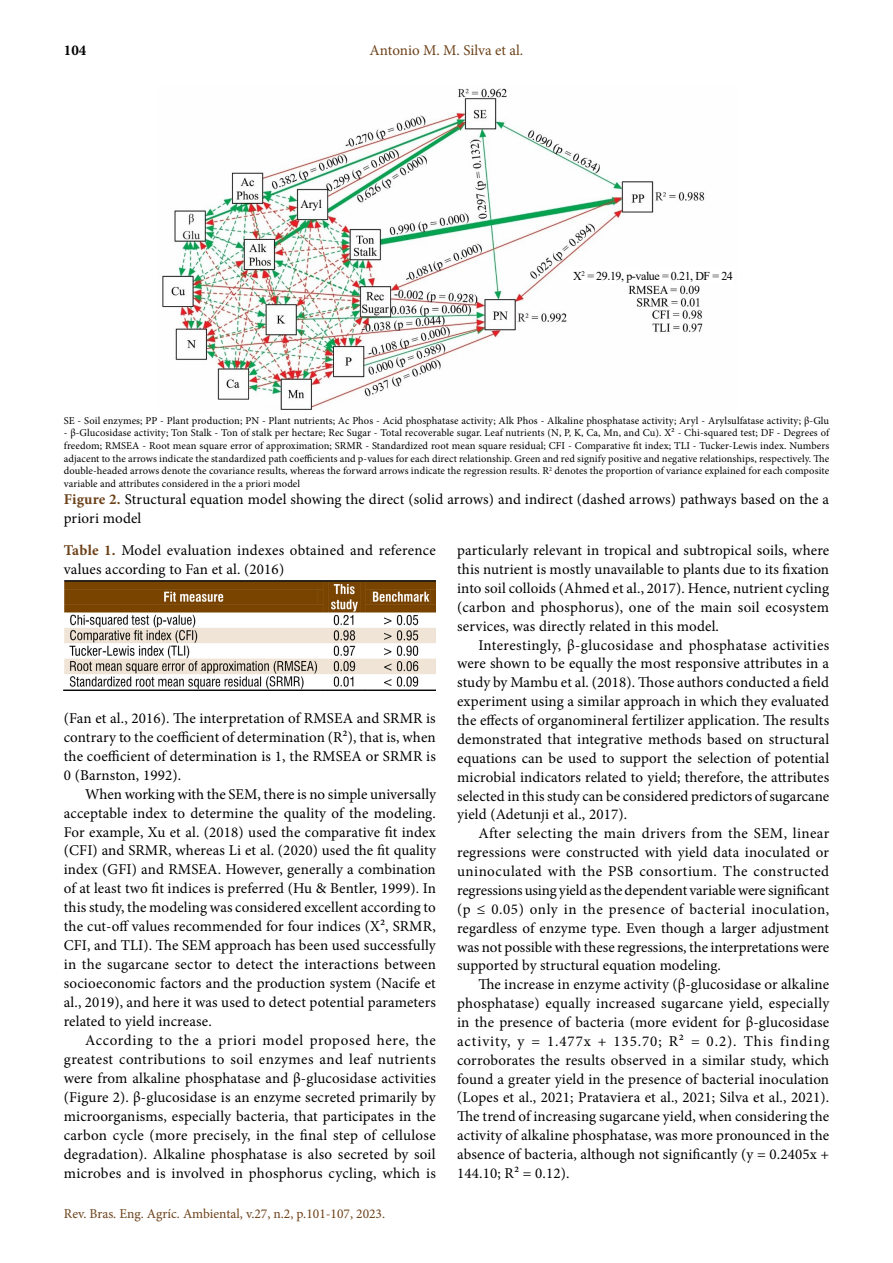
<style>
.page{position:relative;width:893px;height:1263px;background:#fff}
.page>*{position:absolute;margin:0;border:0;box-sizing:border-box;transform-origin:0 0}
.t1{font:15px/18.9px "Minion Pro";letter-spacing:.01em;color:#000;text-align:justify}
.t2{font:15px "Minion Pro";color:#6c4119}
.t3{font:700 15px "Minion Pro";color:#000}
.t4{font:13.5px "Minion Pro";color:#6c4119}
.t5{font:12px "Times New Roman";letter-spacing:-.035em;color:#000}
.t6{font:10.5px/12.6px "Minion Pro";letter-spacing:.01em;color:#000;text-align:justify}
.s1{font-weight:700;color:#6c4119}
</style>
<div class="page">
<img style="left:64px;top:580px;width:372px;height:110px">
<img style="left:162px;top:88px;width:543px;height:322px">
<p class="t3" style="left:64px;top:40px;width:24px">104</p>
<p class="t2" style="left:370px;top:40px;width:155px">Antonio M. M. Silva et al.</p>
<p class="t5" style="left:573px;top:268px;width:161px">X<sup>2</sup> = 29.19, p-value = 0.21, DF = 24</p>
<p class="t6" style="left:64px;top:414px;width:767px">SE - Soil enzymes; PP - Plant production; PN - Plant nutrients; Ac Phos - Acid phosphatase activity; Alk Phos - Alkaline phosphatase activity; Aryl - Arylsulfatase activity; β-Glu</p>
<p class="t6" style="left:64px;top:427px;width:767px">- β-Glucosidase activity; Ton Stalk - Ton of stalk per hectare; Rec Sugar - Total recoverable sugar. Leaf nutrients (N, P, K, Ca, Mn, and Cu). X² - Chi-squared test; DF - Degrees of freedom; RMSEA - Root mean square error of approximation; SRMR - Standardized root mean square residual; CFI - Comparative fit index; TLI - Tucker-Lewis index. Numbers adjacent to the arrows indicate the standardized path coefficients and p-values for each direct relationship. Green and red signify positive and negative relationships, respectively. The double-headed arrows denote the covariance results, whereas the forward arrows indicate the regression results. R<sup>2</sup> denotes the proportion of variance explained for each composite variable and attributes considered in the a priori model</p>
<p class="t1" style="left:64px;top:490px;width:767px"><span class="s1">Figure 2.</span> Structural equation model showing the direct (solid arrows) and indirect (dashed arrows) pathways based on the a priori model</p>
<p class="t1" style="left:64px;top:541px;width:374px"><span class="s1">Table 1.</span> Model evaluation indexes obtained and reference values according to Fan et al. (2016)</p>
<p class="t1" style="left:457px;top:541px;width:374px">particularly relevant in tropical and subtropical soils, where this nutrient is mostly unavailable to plants due to its fixation into soil colloids (Ahmed et al., 2017). Hence, nutrient cycling (carbon and phosphorus), one of the main soil ecosystem services, was directly related in this model.</p>
<p class="t1" style="left:457px;top:635px;width:374px;text-indent:21px">Interestingly, β-glucosidase and phosphatase activities were shown to be equally the most responsive attributes in a study by Mambu et al. (2018). Those authors conducted a field experiment using a similar approach in which they evaluated the effects of organomineral fertilizer application. The results demonstrated that integrative methods based on structural equations can be used to support the selection of potential microbial indicators related to yield; therefore, the attributes selected in this study can be considered predictors of sugarcane yield (Adetunji et al., 2017).</p>
<p class="t1" style="left:457px;top:824px;width:374px;text-indent:21px">After selecting the main drivers from the SEM, linear regressions were constructed with yield data inoculated or uninoculated with the PSB consortium. The constructed regressions using yield as the dependent variable were significant (p ≤ 0.05) only in the presence of bacterial inoculation, regardless of enzyme type. Even though a larger adjustment was not possible with these regressions, the interpretations were supported by structural equation modeling.</p>
<p class="t1" style="left:457px;top:975px;width:374px;text-indent:21px">The increase in enzyme activity (β-glucosidase or alkaline phosphatase) equally increased sugarcane yield, especially in the presence of bacteria (more evident for β-glucosidase activity, y = 1.477x + 135.70; R² = 0.2). This finding corroborates the results observed in a similar study, which found a greater yield in the presence of bacterial inoculation (Lopes et al., 2021; Prataviera et al., 2021; Silva et al., 2021).<br>The trend of increasing sugarcane yield, when considering the activity of alkaline phosphatase, was more pronounced in the absence of bacteria, although not significantly (y = 0.2405x + 144.10; R² = 0.12).</p>
<p class="t1" style="left:64px;top:708px;width:374px">(Fan et al., 2016). The interpretation of RMSEA and SRMR is contrary to the coefficient of determination (R²), that is, when the coefficient of determination is 1, the RMSEA or SRMR is 0 (Barnston, 1992).</p>
<p class="t1" style="left:64px;top:784px;width:374px;text-indent:21px">When working with the SEM, there is no simple universally acceptable index to determine the quality of the modeling.<br>For example, Xu et al. (2018) used the comparative fit index (CFI) and SRMR, whereas Li et al. (2020) used the fit quality index (GFI) and RMSEA. However, generally a combination of at least two fit indices is preferred (Hu &amp; Bentler, 1999). In this study, the modeling was considered excellent according to the cut-off values recommended for four indices (X², SRMR, CFI, and TLI). The SEM approach has been used successfully in the sugarcane sector to detect the interactions between socioeconomic factors and the production system (Nacife et al., 2019), and here it was used to detect potential parameters related to yield increase.</p>
<p class="t1" style="left:64px;top:1031px;width:374px;text-indent:21px">According to the a priori model proposed here, the greatest contributions to soil enzymes and leaf nutrients were from alkaline phosphatase and β-glucosidase activities (Figure 2). β-glucosidase is an enzyme secreted primarily by microorganisms, especially bacteria, that participates in the carbon cycle (more precisely, in the final step of cellulose degradation). Alkaline phosphatase is also secreted by soil microbes and is involved in phosphorus cycling, which is</p>
<p class="t4" style="left:64px;top:1204px;width:323px">Rev. Bras. Eng. Agríc. Ambiental, v.27, n.2, p.101-107, 2023.</p>
</div>
